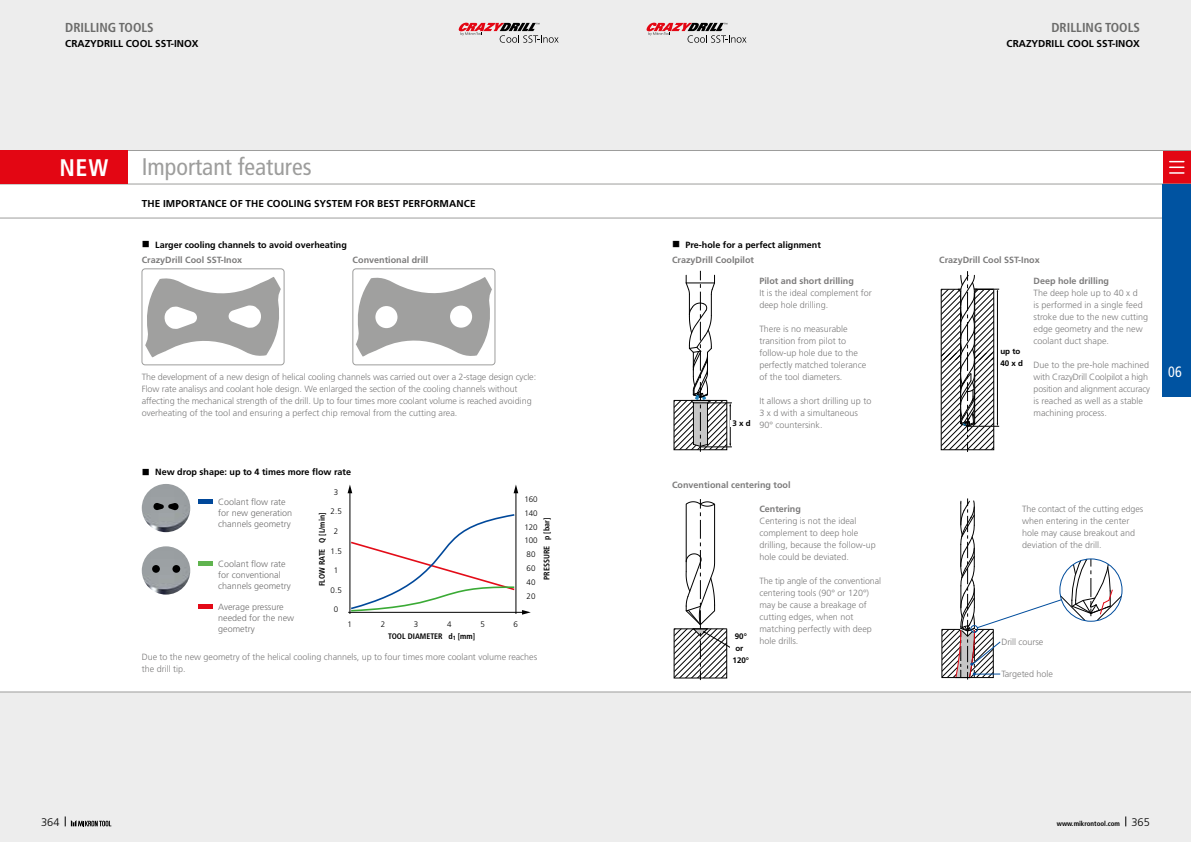
<style>
.page{position:relative;width:1191px;height:842px;background:#fff}
.page>*{position:absolute;margin:0;border:0;box-sizing:border-box;transform-origin:0 0}
.t1{font:condensed 24px "Frutiger LT Std";color:#9d9d9c}
.t2{font:700 condensed 24px "Frutiger LT Std";color:#fff}
.t3{font:condensed 15px "Frutiger LT Std";color:#fff;scale:.93 1}
.t4{font:700 condensed 13px "Frutiger LT Std";color:#6b6b6a}
.t5{font:300 11px "Frutiger LT Std";color:#000}
.t6{font:700 10px "Frutiger LT Std";color:#000}
.t7{font:300 9px/12px "Frutiger LT Std";color:#7c7b7b}
.t8{font:700 9px "Frutiger LT Std";color:#7c7b7b}
.t9{font:300 9px/11px "Frutiger LT Std";color:#706f6f}
.t10{font:700 9px "Frutiger LT Std";color:#000}
.t11{font:700 condensed 8px "Frutiger LT Std";color:#000}
.t12{font:300 8px/13.8px "Frutiger LT Std";color:#000;text-align:justify}
.t13{font:700 8px/12px "Frutiger LT Std";color:#000}
.t14{font:700 condensed 7px "Frutiger LT Std";color:#000}
.t15{font:700 5.6px "Frutiger LT Std";color:#000}
</style>
<div class="page">
<div style="left:0;top:692px;width:1191px;height:150px;background:#ededed"></div>
<div style="left:0;top:0;width:1191px;height:151px;background:#ededed"></div>
<svg style="left:65px;top:816px;width:46px;height:10px"></svg>
<svg style="left:0;top:184px;width:1162px;height:34px"></svg>
<div style="left:0;top:151px;width:128px;height:33px;background:#e30613"></div>
<div style="left:1162px;top:151px;width:29px;height:33px;background:#e30613"></div>
<img style="left:142px;top:546px;width:48px;height:49px;border-radius:24px">
<div style="left:152px;top:565px;width:8px;height:8px;background:#000;border-radius:50%"></div>
<div style="left:172px;top:565px;width:8px;height:8px;background:#000;border-radius:50%"></div>
<hr style="left:198px;top:562px;width:15px;height:4px;background:#60b44f">
<hr style="left:198px;top:605px;width:15px;height:4px;background:#e30917">
<svg style="left:940px;top:271px;width:59px;height:181px"></svg>
<svg style="left:674px;top:271px;width:58px;height:181px"></svg>
<svg style="left:356px;top:277px;width:136px;height:80px"></svg>
<div style="left:375px;top:306px;width:22px;height:22px;background:#fff;border-radius:50%"></div>
<div style="left:450px;top:305px;width:22px;height:23px;background:#fff;border-radius:50%"></div>
<div style="left:353px;top:269px;width:142px;height:96px;border:1px solid #9d9d9c;border-radius:3px"></div>
<svg style="left:145px;top:277px;width:136px;height:81px"></svg>
<div style="left:142px;top:269px;width:142px;height:96px;border:1px solid #9d9d9c;border-radius:3px"></div>
<hr style="left:349px;top:492px;width:1px;height:122px;background:#000">
<svg style="left:347px;top:484px;width:5px;height:9px"></svg>
<hr style="left:348px;top:612px;width:175px;height:1px;background:#000">
<svg style="left:522px;top:610px;width:9px;height:5px"></svg>
<hr style="left:515px;top:492px;width:1px;height:122px;background:#000">
<svg style="left:513px;top:484px;width:5px;height:9px"></svg>
<svg style="left:349px;top:513px;width:167px;height:99px"></svg>
<img style="left:142px;top:484px;width:48px;height:48px;border-radius:24px">
<svg style="left:153px;top:503px;width:26px;height:7px"></svg>
<div style="left:198px;top:499px;width:15px;height:5px;background:#00489a"></div>
<svg style="left:941px;top:498px;width:180px;height:181px"></svg>
<svg style="left:674px;top:499px;width:56px;height:181px"></svg>
<svg style="left:459px;top:23px;width:99px;height:20px;background:#c6acae"></svg>
<svg style="left:646px;top:23px;width:100px;height:20px;background:#c6adae"></svg>
<div style="left:731px;top:420px;width:20px;height:6px;background:#fff"></div>
<svg style="left:1162px;top:150px;width:29px;height:1px"></svg>
<div style="left:1162px;top:184px;width:29px;height:213px;background:#0053a1"></div>
<svg style="left:1169px;top:161px;width:14px;height:13px"></svg>
<h3 class="t4" style="left:65px;top:20px;width:90px">DRILLING TOOLS</h3>
<h3 class="t4" style="left:1051px;top:20px;width:90px">DRILLING TOOLS</h3>
<p class="t6" style="left:65px;top:38px;width:135px">CRAZYDRILL COOL SST-INOX</p>
<p class="t6" style="left:1006px;top:38px;width:135px">CRAZYDRILL COOL SST-INOX</p>
<h1 class="t2" style="left:59px;top:153px;width:50px">NEW</h1>
<h1 class="t1" style="left:142px;top:153px;width:171px">Important features</h1>
<p class="t6" style="left:142px;top:198px;width:335px">THE IMPORTANCE OF THE COOLING SYSTEM FOR BEST PERFORMANCE</p>
<p class="t10" style="left:155px;top:239px;width:193px">Larger cooling channels to avoid overheating</p>
<p class="t10" style="left:685px;top:239px;width:137px">Pre-hole for a perfect alignment</p>
<p class="t8" style="left:353px;top:255px;width:77px">Conventional drill</p>
<p class="t8" style="left:142px;top:255px;width:102px">CrazyDrill Cool SST-Inox</p>
<p class="t8" style="left:672px;top:255px;width:84px">CrazyDrill Coolpilot</p>
<p class="t8" style="left:939px;top:255px;width:102px">CrazyDrill Cool SST-Inox</p>
<p class="t7" style="left:142px;top:371px;width:396px">The development of a new design of helical cooling channels was carried out over a 2-stage design cycle:<br>Flow rate analisys and coolant hole design. We enlarged the section of the cooling channels without affecting the mechanical strength of the drill. Up to four times more coolant volume is reached avoiding overheating of the tool and ensuring a perfect chip removal from the cutting area.</p>
<p class="t10" style="left:155px;top:467px;width:197px">New drop shape: up to 4 times more flow rate</p>
<p class="t12" style="left:334px;top:485px;width:6px">3</p>
<p class="t12" style="left:524px;top:492px;width:15px">160</p>
<p class="t9" style="left:218px;top:496px;width:76px">Coolant flow rate for new generation channels geometry</p>
<p class="t12" style="left:331px;top:505px;width:13px">2.5</p>
<p class="t12" style="left:334px;top:524px;width:6px">2</p>
<p class="t12" style="left:331px;top:544px;width:13px">1.5</p>
<p class="t12" style="left:334px;top:564px;width:6px">1</p>
<p class="t12" style="left:331px;top:583px;width:13px">0.5</p>
<p class="t12" style="left:334px;top:603px;width:6px">0</p>
<p class="t12" style="left:524px;top:506px;width:15px">140</p>
<p class="t12" style="left:524px;top:534px;width:15px">100</p>
<p class="t11" style="left:317px;top:543px;width:32px;rotate:-90deg">Q [L/min]</p>
<p class="t11" style="left:542px;top:580px;width:63px;rotate:-90deg">PRESSURE p [bar]</p>
<p class="t12" style="left:524px;top:520px;width:15px">120</p>
<p class="t12" style="left:526px;top:548px;width:10px">80<br>60<br>40<br>20</p>
<p class="t11" style="left:317px;top:586px;width:39px;rotate:-90deg">FLOW RATE</p>
<p class="t9" style="left:218px;top:559px;width:74px">Coolant flow rate for conventional channels geometry</p>
<p class="t9" style="left:218px;top:602px;width:78px">Average pressure needed for the new geometry</p>
<p class="t7" style="left:142px;top:651px;width:397px">Due to the new geometry of the helical cooling channels, up to four times more coolant volume reaches the drill tip.</p>
<p class="t12" style="left:381px;top:617px;width:6px">2</p>
<p class="t12" style="left:414px;top:617px;width:6px">3</p>
<p class="t12" style="left:447px;top:617px;width:6px">4</p>
<p class="t12" style="left:480px;top:617px;width:6px">5</p>
<p class="t12" style="left:513px;top:617px;width:6px">6</p>
<p class="t12" style="left:347px;top:617px;width:6px">1</p>
<p class="t11" style="left:448px;top:631px;width:28px">d<sub>1</sub> [mm]</p>
<p class="t11" style="left:388px;top:631px;width:56px">TOOL DIAMETER</p>
<p class="t13" style="left:732px;top:418px;width:20px">3 x d</p>
<p class="t15" style="left:731px;top:420px;width:16px">3 x d<sub>1</sub></p>
<p class="t8" style="left:759px;top:275px;width:96px">Pilot and short drilling</p>
<p class="t7" style="left:759px;top:287px;width:114px">It is the ideal complement for deep hole drilling.</p>
<p class="t7" style="left:759px;top:323px;width:108px">There is no measurable transition from pilot to follow-up hole due to the perfectly matched tolerance of the tool diameters.</p>
<p class="t7" style="left:759px;top:395px;width:114px">It allows a short drilling up to<br>3 x d with a simultaneous<br>90° countersink.</p>
<p class="t8" style="left:672px;top:480px;width:120px">Conventional centering tool</p>
<p class="t8" style="left:759px;top:504px;width:43px">Centering</p>
<p class="t7" style="left:759px;top:515px;width:118px">Centering is not the ideal complement to deep hole drilling, because the follow-up hole could be deviated.</p>
<p class="t7" style="left:759px;top:575px;width:123px">The tip angle of the conventional centering tools (90° or 120°) may be cause a breakage of cutting edges, when not matching perfectly with deep hole drills.</p>
<p class="t13" style="left:732px;top:631px;width:18px;text-align:center">90° or<br>120°</p>
<p class="t15" style="left:735px;top:645px;width:7px">or</p>
<p class="t13" style="left:1000px;top:345px;width:24px">up to<br>40 x d</p>
<p class="t15" style="left:1003px;top:348px;width:15px">up to</p>
<p class="t8" style="left:1033px;top:275px;width:77px">Deep hole drilling</p>
<p class="t7" style="left:1033px;top:287px;width:116px">The deep hole up to 40 x d<br>is performed in a single feed stroke due to the new cutting edge geometry and the new coolant duct shape.</p>
<p class="t7" style="left:1033px;top:359px;width:118px">Due to the pre-hole machined with CrazyDrill Coolpilot a high position and alignment accuracy is reached as well as a stable machining process.</p>
<p class="t7" style="left:1022px;top:503px;width:123px">The contact of the cutting edges when entering in the center hole may cause breakout and deviation of the drill.</p>
<p class="t7" style="left:1001px;top:636px;width:44px">Drill course</p>
<p class="t7" style="left:1001px;top:668px;width:53px">Targeted hole</p>
<h2 class="t3" style="left:1168px;top:363px;width:16px">06</h2>
<p class="t5" style="left:41px;top:816px;width:20px">364</p>
<p class="t5" style="left:1131px;top:816px;width:20px">365</p>
<p class="t14" style="left:1056px;top:820px;width:65px">www.mikrontool.com</p>
</div>
